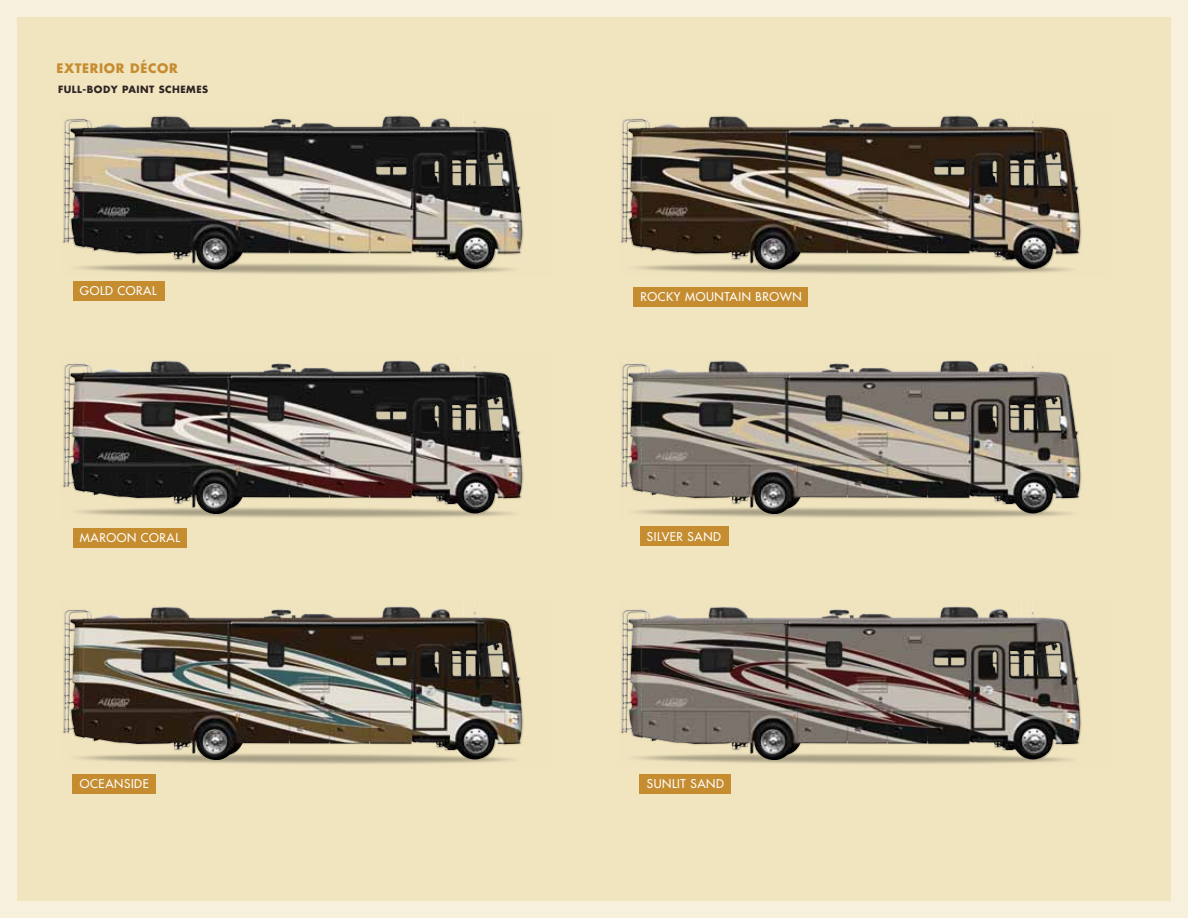
<style>
.page{position:relative;width:1188px;height:918px;background:#f6f0dc}
.page>*{position:absolute;margin:0;border:0;box-sizing:border-box;transform-origin:0 0}
.t1{font:700 12.75px "Futura";color:#c58c30}
.t2{font:11.85px "Futura";letter-spacing:.05em;color:#fff}
.t3{font:700 9.75px "Futura";letter-spacing:.05em;color:#2f2523}
</style>
<div class="page">
<div style="left:17px;top:17px;width:1154px;height:884px;background:#f1e5c0"></div>
<img style="left:62px;top:603px;width:462px;height:161px">
<img style="left:166px;top:603px;width:308px;height:15px">
<img style="left:620px;top:603px;width:462px;height:161px">
<img style="left:724px;top:603px;width:308px;height:15px">
<img style="left:62px;top:114px;width:462px;height:160px">
<img style="left:166px;top:113px;width:308px;height:14px">
<div style="left:634px;top:287px;width:174px;height:20px;background:#c58c30"></div>
<div style="left:73px;top:281px;width:91px;height:19px;background:#c58c30"></div>
<div style="left:73px;top:528px;width:114px;height:19px;background:#c58c30"></div>
<div style="left:640px;top:774px;width:91px;height:20px;background:#c58c30"></div>
<div style="left:73px;top:774px;width:83px;height:20px;background:#c58c30"></div>
<div style="left:640px;top:526px;width:88px;height:20px;background:#c58c30"></div>
<img style="left:620px;top:114px;width:462px;height:160px">
<img style="left:724px;top:113px;width:308px;height:14px">
<img style="left:62px;top:357px;width:462px;height:161px">
<img style="left:166px;top:357px;width:308px;height:15px">
<img style="left:620px;top:357px;width:462px;height:161px">
<img style="left:724px;top:357px;width:308px;height:15px">
<p class="t1" style="left:56px;top:60px;width:10px">EXTER</p>
<p class="t1" style="left:99px;top:60px;width:16px">IOR</p>
<p class="t1" style="left:130px;top:60px;width:21px">DÉCOR</p>
<p class="t3" style="left:58px;top:83px;width:151px">FULL-BODY PAINT SCHEMES</p>
<p class="t2" style="left:80px;top:283px;width:78px">GOLD CORAL</p>
<p class="t2" style="left:80px;top:530px;width:102px">MAROON CORAL</p>
<p class="t2" style="left:641px;top:289px;width:163px">ROCKY MOUNTAIN BROWN</p>
<p class="t2" style="left:647px;top:529px;width:76px">SILVER SAND</p>
<p class="t2" style="left:80px;top:776px;width:9px">OCEANSIDE</p>
<p class="t2" style="left:647px;top:776px;width:79px">SUNLIT SAND</p>
</div>
